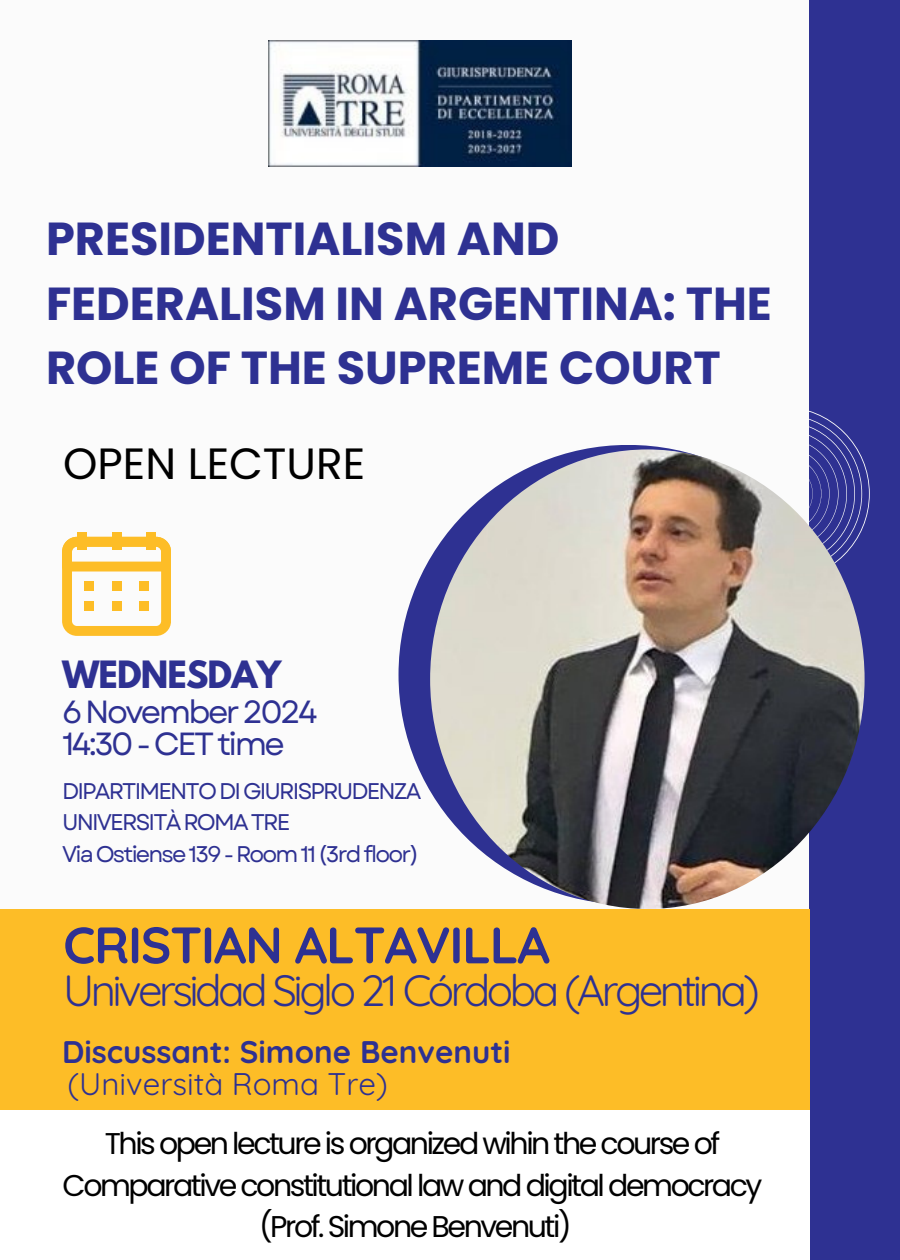
<style>
.page{position:relative;width:900px;height:1260px;background:#fbfbfb}
.page>*{position:absolute;margin:0;border:0;box-sizing:border-box;transform-origin:0 0}
.t1{font:700 51.25px "Quicksand";letter-spacing:-.025em;color:#2e3192}
.t2{font:700 46.25px/64.7px "Poppins";color:#2e3192}
.t3{font:43.75px "Quicksand";letter-spacing:-.08em;color:#2e3192}
.t4{font:43.75px "Poppins";color:#000}
.t5{font:700 33.31px "League Spartan";letter-spacing:-.025em;color:#2e3192}
.t6{font:32px "Garet";letter-spacing:-.08em;color:#2e3192}
.t7{font:700 31.25px "Quicksand";color:#2e3192}
.t8{font:31.25px "Quicksand";color:#2e3192}
.t9{font:30px "Poppins";letter-spacing:-.08em;color:#000}
.t10{font:22.62px "Garet";letter-spacing:-.08em;color:#2e3192}
</style>
<div class="page">
<div style="left:810px;top:0;width:90px;height:1260px;background:#2e3192"></div>
<div style="left:399px;top:445px;width:459px;height:459px;background:#2e3192;border-radius:50%"></div>
<svg style="left:661px;top:876px;width:98px;height:33px"></svg>
<svg style="left:698px;top:407px;width:172px;height:174px"></svg>
<img style="left:430px;top:449px;width:434px;height:460px;border-radius:50%">
<svg style="left:62px;top:537px;width:109px;height:99px"></svg>
<div style="left:77px;top:532px;width:10px;height:17px;background:#fdbd27"></div>
<div style="left:112px;top:532px;width:10px;height:17px;background:#fdbd27"></div>
<div style="left:146px;top:532px;width:10px;height:17px;background:#fdbd27"></div>
<div style="left:84px;top:581px;width:10px;height:10px;background:#fdbd27"></div>
<div style="left:84px;top:601px;width:10px;height:10px;background:#fdbd27"></div>
<div style="left:112px;top:581px;width:10px;height:10px;background:#fdbd27"></div>
<div style="left:112px;top:601px;width:10px;height:10px;background:#fdbd27"></div>
<div style="left:139px;top:581px;width:10px;height:10px;background:#fdbd27"></div>
<div style="left:139px;top:601px;width:10px;height:10px;background:#fdbd27"></div>
<div style="left:0;top:909px;width:810px;height:202px;background:#fdbd27"></div>
<div style="left:0;top:1111px;width:810px;height:149px;background:#fff"></div>
<img style="left:268px;top:41px;width:303px;height:125px">
<p class="t2" style="left:46px;top:206px;width:728px">PRESIDENTIALISM AND<br>FEDERALISM IN ARGENTINA: THE<br>ROLE OF THE SUPREME COURT</p>
<h4 class="t4" style="left:63px;top:433px;width:303px">OPEN LECTURE</h4>
<h6 class="t5" style="left:62px;top:658px;width:221px">WEDNESDAY</h6>
<h6 class="t6" style="left:62px;top:688px;width:257px">6 November 2024</h6>
<p class="t6" style="left:62px;top:721px;width:224px">14:30 - CET time</p>
<p class="t10" style="left:62px;top:775px;width:361px">DIPARTIMENTO DI GIURISPRUDENZA</p>
<h1 class="t10" style="left:62px;top:806px;width:230px">UNIVERSITÀ ROMA TRE</h1>
<h3 class="t10" style="left:62px;top:838px;width:358px">Via Ostiense 139 - Room 11 (3rd floor)</h3>
<p class="t1" style="left:63px;top:912px;width:488px">CRISTIAN ALTAVILLA</p>
<p class="t3" style="left:63px;top:963px;width:698px">Universidad Siglo 21 Córdoba (Argentina)</p>
<h5 class="t7" style="left:62px;top:1032px;width:450px">Discussant: Simone Benvenuti</h5>
<h6 class="t8" style="left:68px;top:1064px;width:322px">(Università Roma Tre)</h6>
<h1 class="t9" style="left:105px;top:1122px;width:617px">This open lecture is organized wihin the course of</h1>
<p class="t9" style="left:63px;top:1164px;width:701px">Comparative constitutional law and digital democracy</p>
<h2 class="t9" style="left:259px;top:1206px;width:314px">(Prof. Simone Benvenuti)</h2>
</div>
